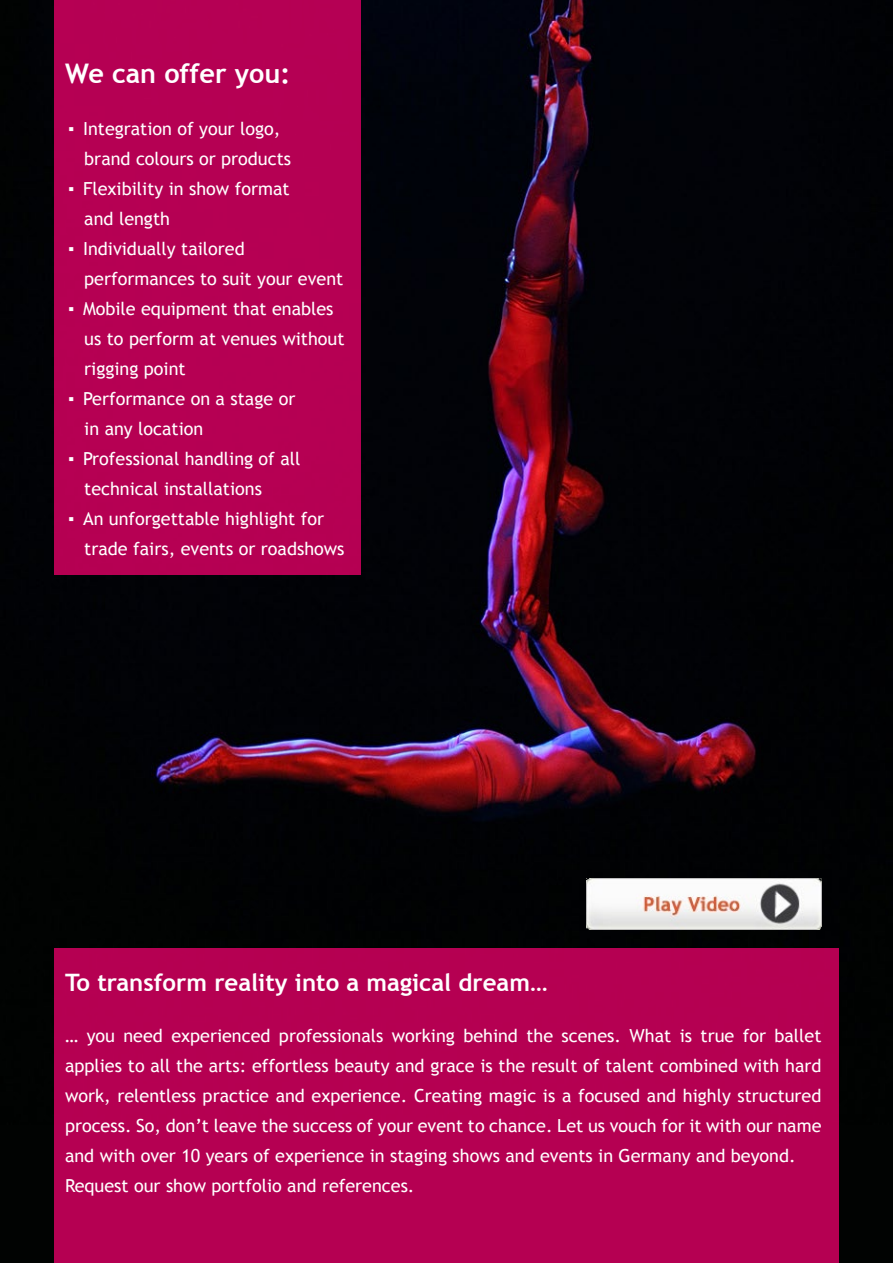
<style>
.page{position:relative;width:893px;height:1263px;background:#fff}
.page>*{position:absolute;margin:0;border:0;box-sizing:border-box;transform-origin:0 0}
.t1{font:700 27px "Trebuchet MS";color:#fff}
.t2{font:700 24px "Trebuchet MS";color:#fff}
.t3{font:18px/30px "Trebuchet MS";color:#fff}
</style>
<div class="page">
<div style="left:1px;top:1070px;width:891px;height:192px;background:#010302"></div>
<img style="left:0;top:0;width:893px;height:1124px">
<div style="left:54px;top:0;width:306px;height:575px;background:#b50053"></div>
<div style="left:54px;top:948px;width:785px;height:315px;background:#b50052"></div>
<img style="left:587px;top:878px;width:234px;height:51px">
<p class="t1" style="left:65px;top:57px;width:227px">We can offer you:</p>
<p class="t3" style="left:84px;top:114px;width:208px;text-indent:-16px">▪ Integration of your logo, brand colours or products</p>
<p class="t3" style="left:84px;top:174px;width:207px;text-indent:-16px">▪ Flexibility in show format and length</p>
<p class="t3" style="left:84px;top:234px;width:261px;text-indent:-16px">▪ Individually tailored performances to suit your event</p>
<p class="t3" style="left:84px;top:294px;width:262px;text-indent:-16px">▪ Mobile equipment that enables us to perform at venues without rigging point</p>
<p class="t3" style="left:84px;top:384px;width:213px;text-indent:-16px">▪ Performance on a stage or in any location</p>
<p class="t3" style="left:84px;top:444px;width:218px;text-indent:-16px">▪ Professional handling of all technical installations</p>
<p class="t3" style="left:84px;top:504px;width:262px;text-indent:-16px">▪ An unforgettable highlight for trade fairs, events or roadshows</p>
<p class="t2" style="left:65px;top:967px;width:484px">To transform reality into a magical dream…</p>
<p class="t3" style="left:65px;top:1021px;width:758px;text-align:justify">… you need experienced professionals working behind the scenes. What is true for ballet applies to all the arts: effortless beauty and grace is the result of talent combined with hard work, relentless practice and experience. Creating magic is a focused and highly structured process. So, don’t leave the success of your event to chance. Let us vouch for it with our name and with over 10 years of experience in staging shows and events in Germany and beyond.</p>
<p class="t3" style="left:65px;top:1171px;width:351px">Request our show portfolio and references.</p>
</div>
